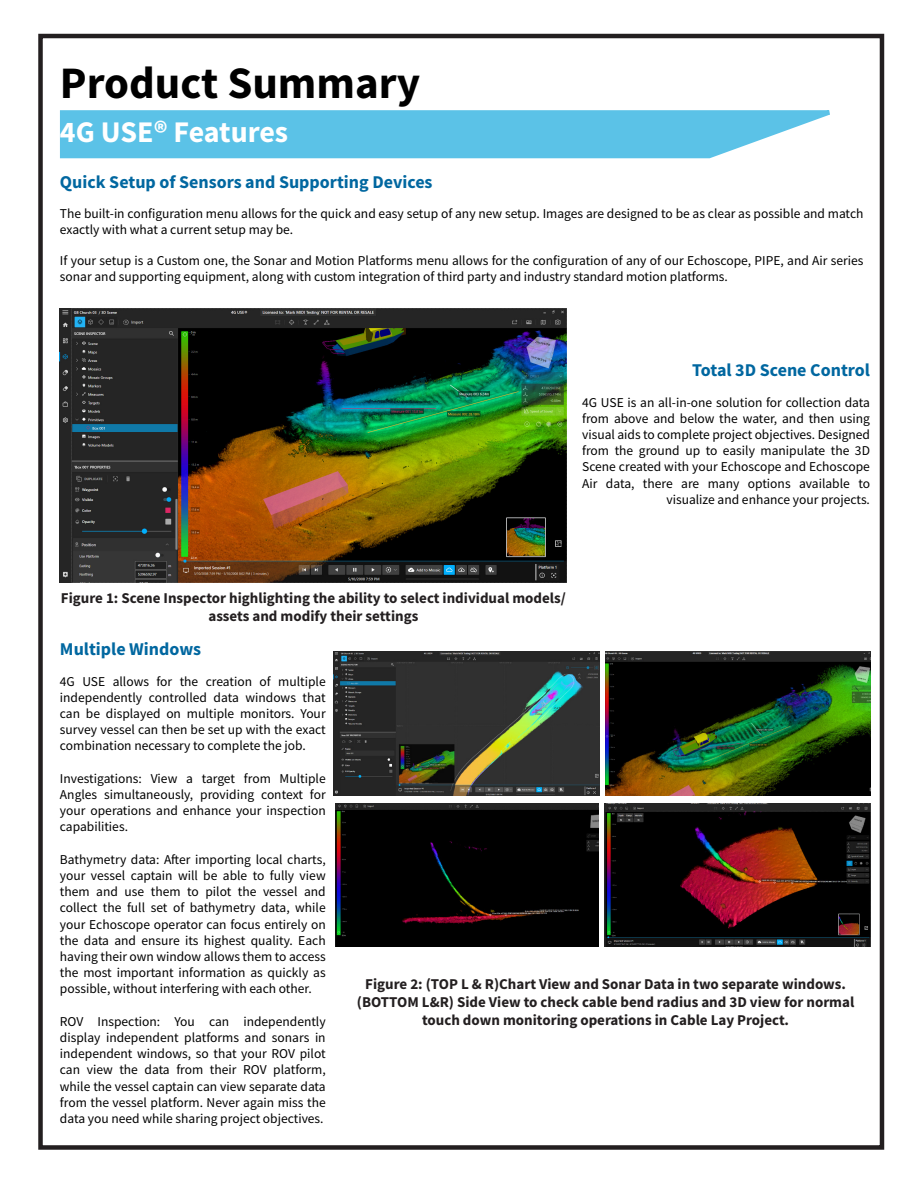
<style>
.page{position:relative;width:918px;height:1188px;background:#fff}
.page>*{position:absolute;margin:0;border:0;box-sizing:border-box;transform-origin:0 0}
.t1{font:700 45px "Source Sans Pro";color:#000}
.t2{font:700 30px "Source Sans Pro";letter-spacing:-.005em;color:#fff}
.t3{font:700 18px "Source Sans Pro";color:#0067a0}
.t4{font:700 15px/18px "Source Sans Pro";color:#231f20;text-align:center}
.t5{font:13.5px/16.2px "Source Sans Pro";color:#000;text-align:justify}
</style>
<div class="page">
<svg style="left:60px;top:110px;width:770px;height:49px;background:#69c7e9"></svg>
<img style="left:60px;top:308px;width:507px;height:275px">
<img style="left:334px;top:652px;width:266px;height:143px">
<img style="left:605px;top:652px;width:266px;height:143px">
<img style="left:335px;top:803px;width:264px;height:144px">
<img style="left:604px;top:803px;width:266px;height:144px">
<div style="left:38px;top:34px;width:846px;height:1116px;border:4px solid #231f20"></div>
<p class="t1" style="left:60px;top:52px;width:362px">Product Summary</p>
<p class="t2" style="left:60px;top:112px;width:230px">4G USE® Features</p>
<p class="t3" style="left:60px;top:169px;width:374px">Quick Setup of Sensors and Supporting Devices</p>
<p class="t5" style="left:60px;top:206px;width:805px">The built-in configuration menu allows for the quick and easy setup of any new setup. Images are designed to be as clear as possible and match exactly with what a current setup may be.</p>
<p class="t5" style="left:60px;top:252px;width:805px">If your setup is a Custom one, the Sonar and Motion Platforms menu allows for the configuration of any of our Echoscope, PIPE, and Air series sonar and supporting equipment, along with custom integration of third party and industry standard motion platforms.</p>
<p class="t3" style="left:692px;top:358px;width:179px">Total 3D Scene Control</p>
<p class="t5" style="left:582px;top:394px;width:289px;text-align:right">4G USE is an all-in-one solution for collection data from above and below the water, and then using visual aids to complete project objectives. Designed from the ground up to easily manipulate the 3D Scene created with your Echoscope and Echoscope Air data, there are many options available to visualize and enhance your projects.</p>
<p class="t4" style="left:61px;top:589px;width:506px">Figure 1: Scene Inspector highlighting the ability to select individual models/ assets and modify their settings</p>
<p class="t3" style="left:60px;top:637px;width:143px">Multiple Windows</p>
<p class="t5" style="left:60px;top:673px;width:267px">4G USE allows for the creation of multiple independently controlled data windows that can be displayed on multiple monitors. Your survey vessel can then be set up with the exact combination necessary to complete the job.</p>
<p class="t5" style="left:60px;top:770px;width:267px">Investigations: View a target from Multiple Angles simultaneously, providing context for your operations and enhance your inspection capabilities.</p>
<p class="t5" style="left:60px;top:851px;width:267px">Bathymetry data: After importing local charts, your vessel captain will be able to fully view them and use them to pilot the vessel and collect the full set of bathymetry data, while your Echoscope operator can focus entirely on the data and ensure its highest quality. Each having their own window allows them to access the most important information as quickly as possible, without interfering with each other.</p>
<p class="t5" style="left:60px;top:1013px;width:267px">ROV Inspection: You can independently display independent platforms and sonars in independent windows, so that your ROV pilot can view the data from their ROV platform, while the vessel captain can view separate data from the vessel platform. Never again miss the data you need while sharing project objectives.</p>
<p class="t4" style="left:357px;top:974px;width:499px">Figure 2: (TOP L &amp; R)Chart View and Sonar Data in two separate windows. (BOTTOM L&amp;R) Side View to check cable bend radius and 3D view for normal touch down monitoring operations in Cable Lay Project.</p>
</div>
